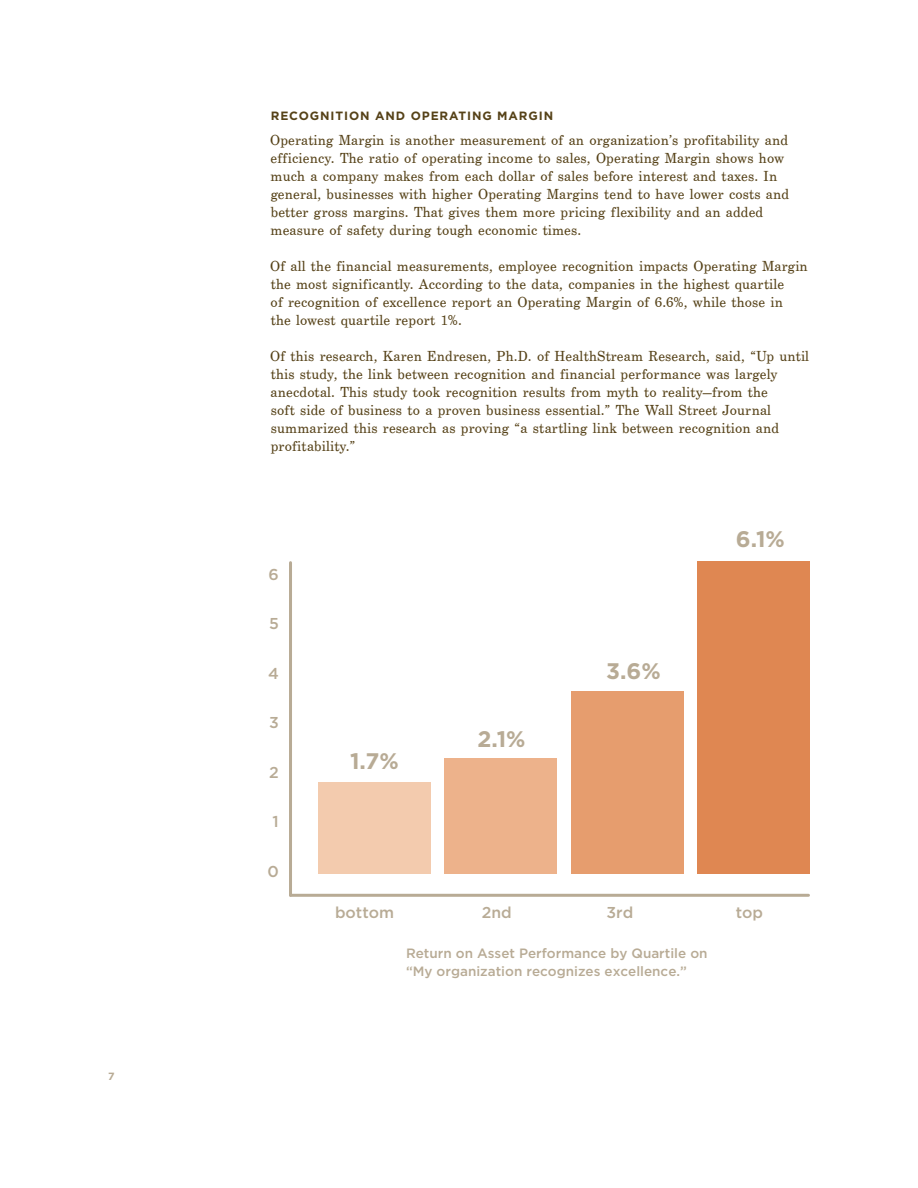
<style>
.page{position:relative;width:918px;height:1188px;background:#fff}
.page>*{position:absolute;margin:0;border:0;box-sizing:border-box;transform-origin:0 0}
.Body{font:700 22.5px "Gotham";color:#b8ab95}
.Body-2{font:500 15.75px "Gotham";color:#b8ab95}
.t1{font:15px/18px "Century Sch T";letter-spacing:.01em;color:#564218}
.Body-3{font:500 13.5px/18px "Gotham";color:#b8ab95}
.Bold_Caps{font:700 12px "Gotham";letter-spacing:.075em;color:#564218}
.t2{font:700 10.5px "Gotham";color:#b8ab95}
</style>
<div class="page">
<div style="left:697px;top:561px;width:113px;height:313px;background:#df8752"></div>
<div style="left:571px;top:691px;width:112px;height:183px;background:#e69d6e"></div>
<div style="left:445px;top:758px;width:112px;height:116px;background:#edb28b"></div>
<div style="left:319px;top:782px;width:112px;height:92px;background:#f3cbae"></div>
<hr style="left:289px;top:563px;width:3px;height:332px;background:#b8ab95">
<hr style="left:291px;top:894px;width:517px;height:3px;background:#b8ab95">
<p class="t2" style="left:108px;top:1069px;width:8px">7</p>
<p class="Bold_Caps" style="left:271px;top:108px;width:284px">RECOGNITION AND OPERATING MARGIN</p>
<p class="t1" style="left:270px;top:131px;width:520px">Operating Margin is another measurement of an organization’s profitability and</p>
<p class="t1" style="left:271px;top:149px;width:520px">efficiency. The ratio of operating income to sales, Operating Margin shows how much a company makes from each dollar of sales before interest and taxes. In general, businesses with higher Operating Margins tend to have lower costs and better gross margins. That gives them more pricing flexibility and an added measure of safety during tough economic times.</p>
<p class="t1" style="left:270px;top:257px;width:539px">Of all the financial measurements, employee recognition impacts Operating Margin</p>
<p class="t1" style="left:271px;top:275px;width:515px">the most significantly. According to the data, companies in the highest quartile</p>
<p class="t1" style="left:271px;top:293px;width:514px">of recognition of excellence report an Operating Margin of 6.6%, while those in</p>
<p class="t1" style="left:271px;top:311px;width:193px">the lowest quartile report 1%.</p>
<p class="t1" style="left:270px;top:347px;width:541px">Of this research, Karen Endresen, Ph.D. of HealthStream Research, said, “Up until</p>
<p class="t1" style="left:271px;top:365px;width:509px">this study, the link between recognition and financial performance was largely anecdotal. This study took recognition results from myth to reality—from the</p>
<p class="t1" style="left:271px;top:401px;width:510px">soft side of business to a proven business essential.” The Wall Street Journal summarized this research as proving “a startling link between recognition and profitability.”</p>
<p class="Body-2" style="left:269px;top:565px;width:12px">6</p>
<p class="Body-2" style="left:269px;top:615px;width:11px">5</p>
<p class="Body-2" style="left:268px;top:664px;width:12px">4</p>
<p class="Body-2" style="left:269px;top:714px;width:11px">3</p>
<p class="Body-2" style="left:269px;top:763px;width:11px">2</p>
<p class="Body-2" style="left:273px;top:813px;width:8px">1</p>
<p class="Body-2" style="left:267px;top:862px;width:13px">0</p>
<p class="Body" style="left:350px;top:746px;width:50px">1.7%</p>
<p class="Body" style="left:477px;top:724px;width:50px">2.1%</p>
<p class="Body" style="left:606px;top:656px;width:56px">3.6%</p>
<p class="Body" style="left:736px;top:524px;width:51px">6.1%</p>
<p class="Body-2" style="left:335px;top:904px;width:61px">bottom</p>
<p class="Body-2" style="left:482px;top:904px;width:31px">2nd</p>
<p class="Body-2" style="left:607px;top:904px;width:28px">3rd</p>
<p class="Body-2" style="left:736px;top:904px;width:29px">top</p>
<p class="Body-3" style="left:406px;top:944px;width:303px">Return on Asset Performance by Quartile on “My organization recognizes excellence.”</p>
</div>
